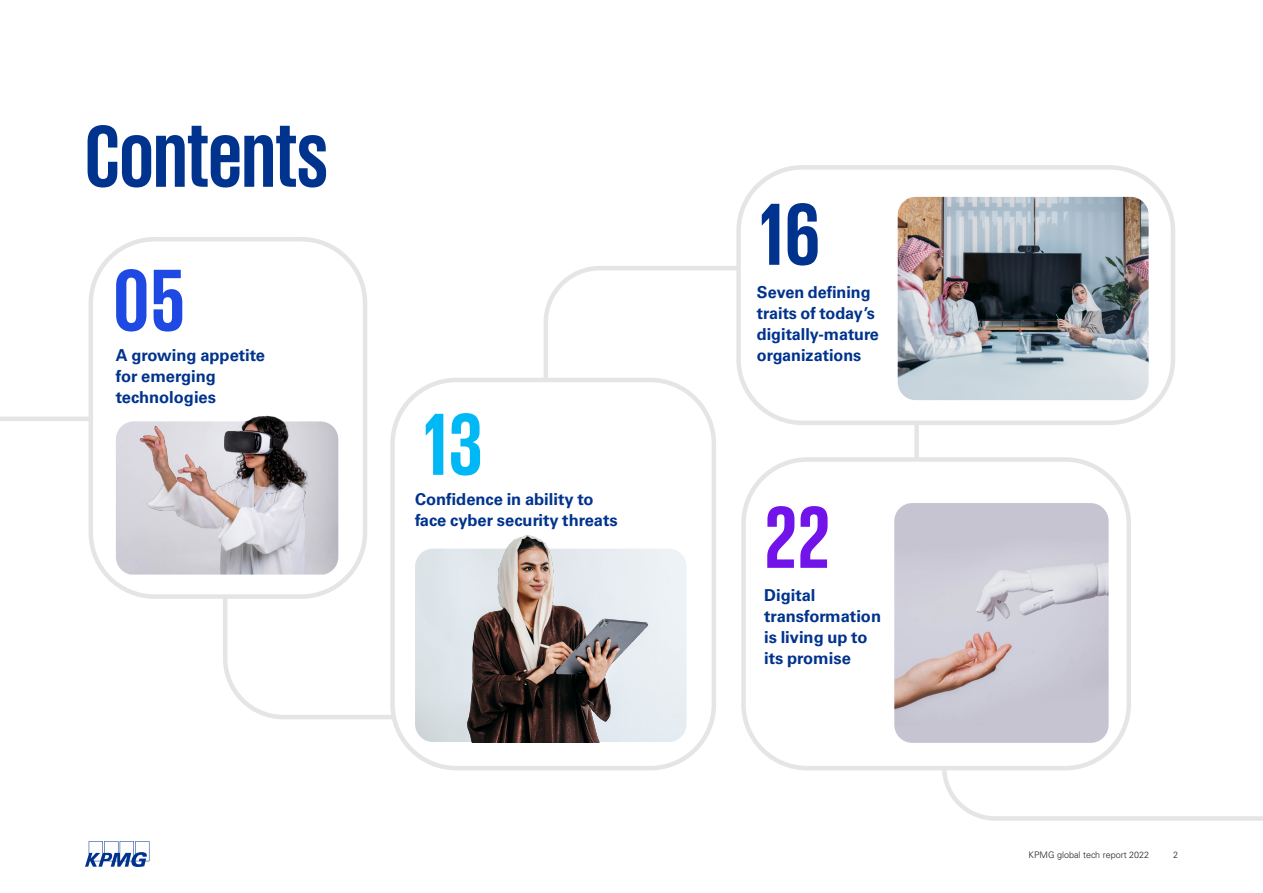
<style>
.page{position:relative;width:1263px;height:893px;background:#fff}
.page>*{position:absolute;margin:0;border:0;box-sizing:border-box;transform-origin:0 0}
.t1{font:700 90px "KPMG";color:#00338d}
.t2{font:700 90px "KPMG";color:#1e49e2}
.t3{font:700 90px "KPMG";color:#00b8f5}
.t4{font:700 90px "KPMG";color:#7213ea}
.t5{font:700 16.5px/21px "Univers LT Std";color:#00338d}
.t6{font:300 9px "Univers LT Std";color:#231f20}
</style>
<div class="page">
<svg style="left:940px;top:763px;width:323px;height:58px"></svg>
<svg style="left:223px;top:591px;width:164px;height:128px"></svg>
<svg style="left:543px;top:266px;width:201px;height:118px"></svg>
<div style="left:914px;top:423px;width:5px;height:36px;background:#e5e5e5"></div>
<div style="left:89px;top:237px;width:278px;height:362px;border:4px solid #e5e5e5;border-radius:64px"></div>
<div style="left:390px;top:378px;width:326px;height:392px;border:4px solid #e5e5e5;border-radius:64px"></div>
<div style="left:741px;top:457px;width:390px;height:313px;border:4px solid #e5e5e5;border-radius:64px"></div>
<div style="left:736px;top:165px;width:439px;height:260px;border:4px solid #e5e5e5;border-radius:64px"></div>
<img style="left:116px;top:517px;width:222px;height:58px">
<img style="left:898px;top:197px;width:250px;height:203px">
<img style="left:894px;top:503px;width:214px;height:240px">
<hr style="left:0;top:417px;width:89px;height:4px;background:#e5e5e5">
<img style="left:116px;top:389px;width:251px;height:128px">
<img style="left:387px;top:489px;width:371px;height:253px">
<svg style="left:85px;top:841px;width:64px;height:26px"></svg>
<h1 class="t1" style="left:85px;top:111px;width:244px">Contents</h1>
<h1 class="t2" style="left:114px;top:255px;width:73px">05</h1>
<h1 class="t1" style="left:760px;top:189px;width:62px">16</h1>
<p class="t5" style="left:757px;top:282px;width:123px">Seven defining traits of today’s digitally-mature</p>
<p class="t5" style="left:116px;top:345px;width:151px">A growing appetite</p>
<p class="t5" style="left:757px;top:345px;width:106px">organizations</p>
<p class="t5" style="left:116px;top:366px;width:102px">for emerging technologies</p>
<h1 class="t3" style="left:424px;top:399px;width:60px">13</h1>
<p class="t5" style="left:415px;top:489px;width:204px">Confidence in ability to face cyber security threats</p>
<h1 class="t4" style="left:765px;top:492px;width:66px">22</h1>
<p class="t5" style="left:764px;top:585px;width:118px">Digital transformation is living up to its promise</p>
<p class="t6" style="left:1029px;top:849px;width:122px">KPMG global tech report 2022</p>
<p class="t6" style="left:1173px;top:849px;width:7px">2</p>
</div>
